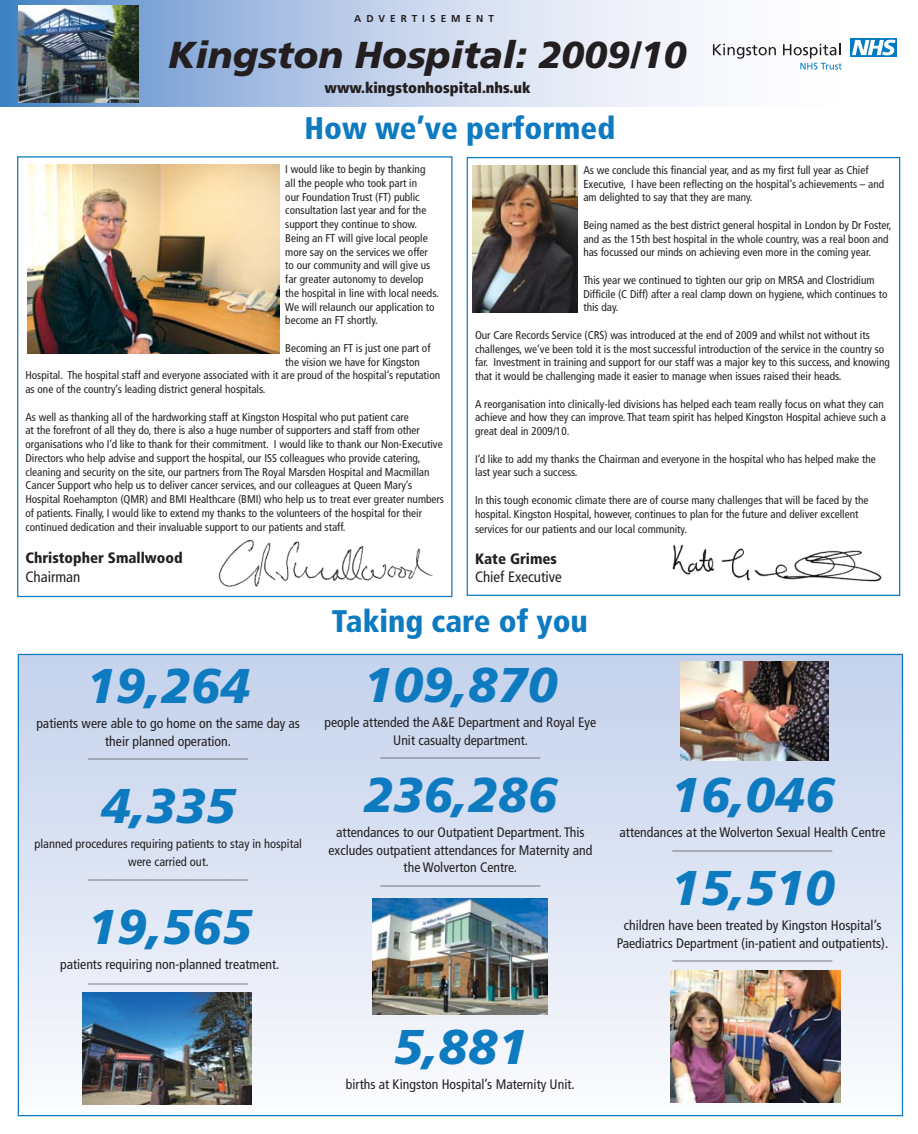
<style>
.page{position:relative;width:918px;height:1134px;background:#fff}
.page>*{position:absolute;margin:0;border:0;box-sizing:border-box;transform-origin:0 0}
.t1{font:italic 900 48.75px "Frutiger";color:#0e7ac0}
.t2{font:italic 900 37.5px "Frutiger";color:#231f20}
.t3{font:900 condensed 31.25px "Frutiger";color:#0e7ac0}
.t4{font:900 condensed 15px "Frutiger";color:#231f20}
.t5{font:900 condensed 15px "Frutiger";color:#231f20}
.t6{font:condensed 15px "Frutiger";color:#231f20}
.t7{font:condensed 13.75px/17.5px "Frutiger";color:#231f20;text-align:center}
.t8{font:condensed 12.5px/17.5px "Frutiger";color:#231f20;text-align:center}
.t9{font:condensed 11.25px/13.8px "Frutiger";color:#231f20}
.t10{font:condensed 10px "Frutiger";color:#231f20}
.t11{font:700 10px "Frutiger";letter-spacing:.5em;color:#231f20}
</style>
<div class="page">
<div style="left:18px;top:654px;width:884px;height:462px;background:linear-gradient(to bottom,#c3d1ec,#f8f8fb)"></div>
<img style="left:373px;top:898px;width:175px;height:116px">
<img style="left:27px;top:165px;width:252px;height:189px">
<img style="left:472px;top:166px;width:105px;height:146px">
<img style="left:218px;top:539px;width:215px;height:48px">
<img style="left:672px;top:544px;width:210px;height:38px">
<img style="left:83px;top:992px;width:169px;height:112px">
<img style="left:680px;top:661px;width:148px;height:99px">
<img style="left:671px;top:971px;width:170px;height:131px">
<svg style="left:0;top:0;width:842px;height:106px"></svg>
<img style="left:19px;top:6px;width:119px;height:96px">
<svg style="left:713px;top:44px;width:63px;height:15px"></svg>
<svg style="left:850px;top:38px;width:47px;height:19px"></svg>
<svg style="left:852px;top:40px;width:43px;height:15px"></svg>
<svg style="left:783px;top:43px;width:58px;height:27px"></svg>
<p class="t11" style="left:354px;top:12px;width:141px">ADVERTISEMENT</p>
<h2 class="t2" style="left:168px;top:32px;width:519px">Kingston Hospital: 2009/10</h2>
<h3 class="t5" style="left:324px;top:78px;width:207px">www.kingstonhospital.nhs.uk</h3>
<h3 class="t3" style="left:304px;top:110px;width:312px">How we’ve performed</h3>
<p class="t9" style="left:285px;top:162px;width:155px">I would like to begin by thanking<br>all the people who took part in<br>our Foundation Trust (FT) public consultation last year and for the support they continue to show.<br>Being an FT will give local people more say on the services we offer to our community and will give us far greater autonomy to develop the hospital in line with local needs.<br>We will relaunch our application to become an FT shortly.</p>
<p class="t9" style="left:285px;top:341px;width:147px">Becoming an FT is just one part of</p>
<p class="t9" style="left:285px;top:355px;width:136px">the vision we have for Kingston</p>
<p class="t9" style="left:25px;top:369px;width:416px">Hospital. The hospital staff and everyone associated with it are proud of the hospital’s reputation</p>
<p class="t9" style="left:25px;top:382px;width:242px">as one of the country’s leading district general hospitals.</p>
<p class="t9" style="left:25px;top:410px;width:420px">As well as thanking all of the hardworking staff at Kingston Hospital who put patient care<br>at the forefront of all they do, there is also a huge number of supporters and staff from other organisations who I’d like to thank for their commitment. I would like to thank our Non-Executive Directors who help advise and support the hospital, our ISS colleagues who provide catering, cleaning and security on the site, our partners from The Royal Marsden Hospital and Macmillan Cancer Support who help us to deliver cancer services, and our colleagues at Queen Mary’s Hospital Roehampton (QMR) and BMI Healthcare (BMI) who help us to treat ever greater numbers of patients. Finally, I would like to extend my thanks to the volunteers of the hospital for their continued dedication and their invaluable support to our patients and staff.</p>
<h3 class="t4" style="left:25px;top:549px;width:159px">Christopher Smallwood</h3>
<h3 class="t6" style="left:25px;top:568px;width:57px">Chairman</h3>
<p class="t9" style="left:583px;top:163px;width:302px">As we conclude this financial year, and as my first full year as Chief<br>Executive, I have been reflecting on the hospital’s achievements – and am delighted to say that they are many.</p>
<p class="t9" style="left:583px;top:218px;width:310px">Being named as the best district general hospital in London by Dr Foster, and as the 15th best hospital in the whole country, was a real boon and has focussed our minds on achieving even more in the coming year.</p>
<p class="t9" style="left:583px;top:273px;width:306px">This year we continued to tighten our grip on MRSA and Clostridium<br>Difficile (C Diff) after a real clamp down on hygiene, which continues to this day.</p>
<p class="t9" style="left:475px;top:328px;width:416px">Our Care Records Service (CRS) was introduced at the end of 2009 and whilst not without its challenges, we’ve been told it is the most successful introduction of the service in the country so far. Investment in training and support for our staff was a major key to this success, and knowing that it would be challenging made it easier to manage when issues raised their heads.</p>
<p class="t9" style="left:475px;top:397px;width:412px">A reorganisation into clinically-led divisions has helped each team really focus on what they can achieve and how they can improve. That team spirit has helped Kingston Hospital achieve such a great deal in 2009/10.</p>
<p class="t9" style="left:475px;top:452px;width:402px">I’d like to add my thanks the Chairman and everyone in the hospital who has helped make the last year such a success.</p>
<p class="t9" style="left:475px;top:493px;width:395px">In this tough economic climate there are of course many challenges that will be faced by the hospital. Kingston Hospital, however, continues to plan for the future and deliver excellent</p>
<p class="t9" style="left:475px;top:522px;width:214px">services for our patients and our local community.</p>
<h3 class="t4" style="left:475px;top:549px;width:83px">Kate Grimes</h3>
<h3 class="t6" style="left:475px;top:568px;width:88px">Chief Executive</h3>
<h1 class="t1" style="left:86px;top:657px;width:166px">19,264</h1>
<p class="t7" style="left:36px;top:715px;width:265px">patients were able to go home on the same day as their planned operation.</p>
<p class="t10" style="left:88px;top:749px;width:161px">________________________________</p>
<h1 class="t1" style="left:101px;top:777px;width:136px">4,335</h1>
<p class="t8" style="left:34px;top:835px;width:269px">planned procedures requiring patients to stay in hospital were carried out.</p>
<p class="t10" style="left:88px;top:870px;width:161px">________________________________</p>
<h1 class="t1" style="left:87px;top:898px;width:166px">19,565</h1>
<p class="t7" style="left:60px;top:956px;width:221px">patients requiring non-planned treatment.</p>
<p class="t10" style="left:88px;top:974px;width:161px">________________________________</p>
<h3 class="t3" style="left:332px;top:602px;width:258px">Taking care of you</h3>
<h1 class="t1" style="left:363px;top:656px;width:195px">109,870</h1>
<p class="t7" style="left:324px;top:714px;width:273px">people attended the A&amp;E Department and Royal Eye<br>Unit casualty department.</p>
<p class="t10" style="left:380px;top:748px;width:161px">________________________________</p>
<h1 class="t1" style="left:363px;top:766px;width:195px">236,286</h1>
<p class="t7" style="left:328px;top:824px;width:265px">attendances to our Outpatient Department. This excludes outpatient attendances for Maternity and the Wolverton Centre.</p>
<p class="t10" style="left:380px;top:875px;width:161px">________________________________</p>
<h1 class="t1" style="left:670px;top:765px;width:166px">16,046</h1>
<p class="t7" style="left:619px;top:823px;width:267px">attendances at the Wolverton Sexual Health Centre</p>
<p class="t10" style="left:672px;top:841px;width:161px">________________________________</p>
<h1 class="t1" style="left:670px;top:859px;width:166px">15,510</h1>
<p class="t7" style="left:617px;top:917px;width:273px">children have been treated by Kingston Hospital’s<br>Paediatrics Department (in-patient and outpatients).</p>
<p class="t10" style="left:672px;top:951px;width:161px">________________________________</p>
<h1 class="t1" style="left:393px;top:1017px;width:136px">5,881</h1>
<p class="t7" style="left:346px;top:1075px;width:230px">births at Kingston Hospital’s Maternity Unit.</p>
</div>
